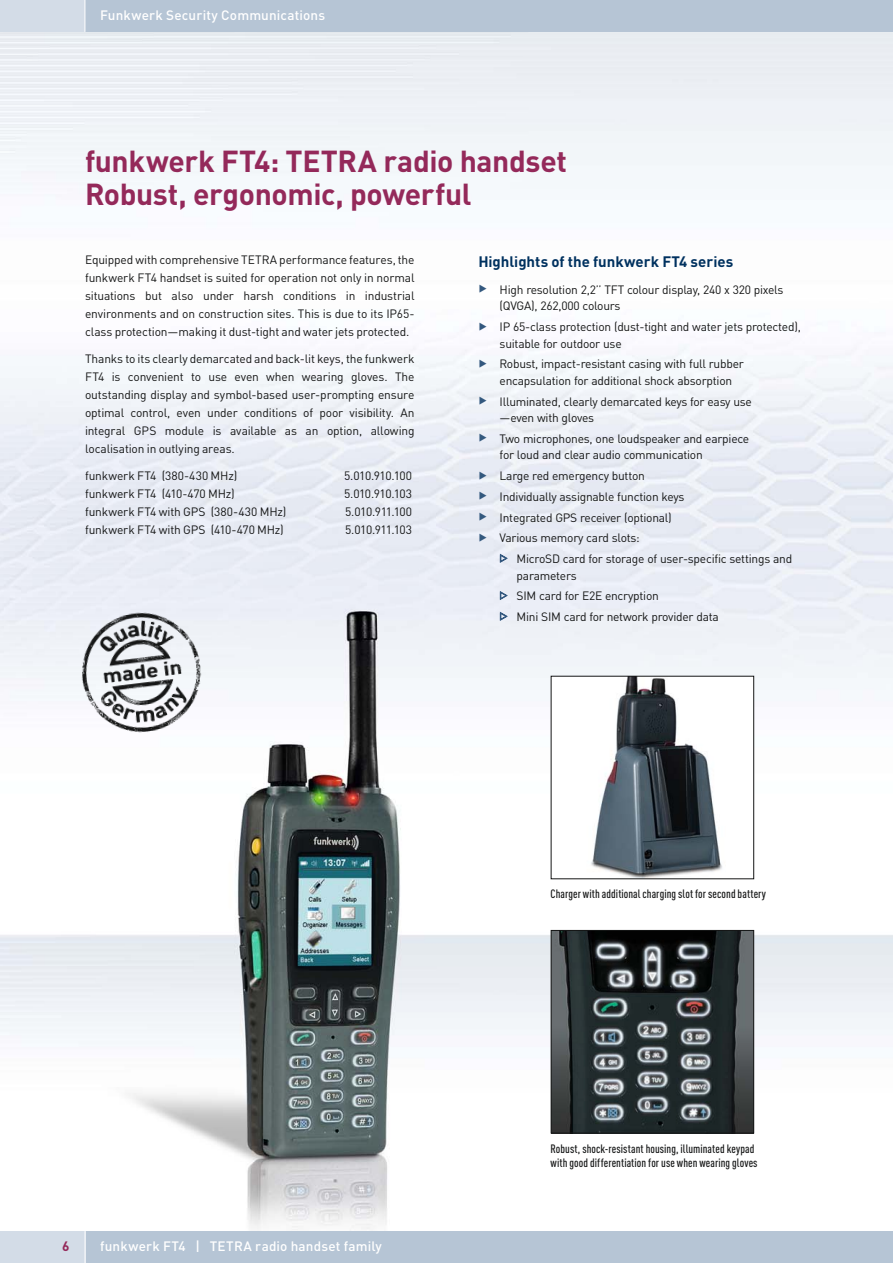
<style>
.page{position:relative;width:893px;height:1263px;background:#fff}
.page>*{position:absolute;margin:0;border:0;box-sizing:border-box;transform-origin:0 0}
.t1{font:700 30px/33px "DIN Pro";letter-spacing:-.01em;color:#94295a}
.t2{font:700 15px "DIN Pro";color:#00315f}
.t3{font:500 13.5px "DIN Pro";letter-spacing:.01em;color:#fff}
.t4{font:700 13.5px "DIN Pro";color:#94295a}
.t5{font:12px/18px "DIN Pro";letter-spacing:-.02em;color:#151616}
.t6{font:500 condensed 12px/14.2px "DIN Pro";letter-spacing:.005em;color:#151616}
.s1{color:#33587e}
</style>
<div class="page">
<img style="left:0;top:32px;width:893px;height:1198px">
<img style="left:71px;top:602px;width:141px;height:141px">
<img style="left:553px;top:932px;width:199px;height:199px">
<div style="left:551px;top:930px;width:203px;height:203px;border:1px solid #151616"></div>
<img style="left:553px;top:678px;width:199px;height:199px">
<div style="left:0;top:0;width:893px;height:32px;background:#b6c5d5"></div>
<div style="left:0;top:0;width:85px;height:32px;background:#d3dce7"></div>
<hr style="left:85px;top:0;width:1px;height:32px;background:#fff">
<div style="left:0;top:1231px;width:893px;height:32px;background:#b6c5d5"></div>
<div style="left:0;top:1231px;width:85px;height:32px;background:#d3dce7"></div>
<hr style="left:85px;top:1231px;width:1px;height:32px;background:#fff">
<svg style="left:500px;top:554px;width:7px;height:8px"></svg>
<svg style="left:500px;top:592px;width:7px;height:7px"></svg>
<svg style="left:500px;top:612px;width:7px;height:8px"></svg>
<p class="t3" style="left:100px;top:10px;width:227px">Funkwerk Security Communications</p>
<h1 class="t1" style="left:85px;top:148px;width:483px">funkwerk FT4: TETRA radio handset<br>Robust, ergonomic, powerful</h1>
<p class="t5" style="left:85px;top:252px;width:331px;text-align:justify">Equipped with comprehensive TETRA performance features, the funkwerk FT4 handset is suited for operation not only in normal situations but also under harsh conditions in industrial environments and on construction sites. This is due to its IP65- class protection—making it dust-tight and water jets protected.</p>
<p class="t5" style="left:85px;top:351px;width:331px;text-align:justify">Thanks to its clearly demarcated and back-lit keys, the funkwerk FT4 is convenient to use even when wearing gloves. The outstanding display and symbol-based user-prompting ensure optimal control, even under conditions of poor visibility. An integral GPS module is available as an option, allowing localisation in outlying areas.</p>
<p class="t5" style="left:85px;top:468px;width:154px">funkwerk FT4 (380-430 MHz)</p>
<p class="t5" style="left:344px;top:468px;width:69px">5.010.910.100</p>
<p class="t5" style="left:85px;top:486px;width:151px">funkwerk FT4 (410-470 MHz)</p>
<p class="t5" style="left:344px;top:486px;width:69px">5.010.910.103</p>
<p class="t5" style="left:85px;top:504px;width:203px">funkwerk FT4 with GPS (380-430 MHz)</p>
<p class="t5" style="left:345px;top:504px;width:68px">5.010.911.100</p>
<p class="t5" style="left:85px;top:522px;width:200px">funkwerk FT4 with GPS (410-470 MHz)</p>
<p class="t5" style="left:345px;top:522px;width:68px">5.010.911.103</p>
<p class="t2" style="left:478px;top:256px;width:256px">Highlights of the funkwerk FT4 series</p>
<p class="t5" style="left:500px;top:283px;width:285px;line-height:16.5px;text-indent:-21px"><span class="s1">◆</span> High resolution 2,2’’ TFT colour display, 240 x 320 pixels (QVGA), 262,000 colours</p>
<p class="t5" style="left:500px;top:320px;width:303px;line-height:16.5px;text-indent:-21px"><span class="s1">◆</span> IP 65-class protection (dust-tight and water jets protected), suitable for outdoor use</p>
<p class="t5" style="left:500px;top:357px;width:246px;line-height:16.5px;text-indent:-21px"><span class="s1">◆</span> Robust, impact-resistant casing with full rubber encapsulation for additional shock absorption</p>
<p class="t5" style="left:500px;top:394px;width:254px;line-height:16.5px;text-indent:-21px"><span class="s1">◆</span> Illuminated, clearly demarcated keys for easy use —even with gloves</p>
<p class="t5" style="left:500px;top:432px;width:251px;line-height:16.5px;text-indent:-21px"><span class="s1">◆</span> Two microphones, one loudspeaker and earpiece for loud and clear audio communication</p>
<p class="t5" style="left:479px;top:468px;width:168px"><span class="s1">◆</span> Large red emergency button</p>
<p class="t5" style="left:479px;top:489px;width:207px"><span class="s1">◆</span> Individually assignable function keys</p>
<p class="t5" style="left:479px;top:510px;width:195px"><span class="s1">◆</span> Integrated GPS receiver (optional)</p>
<p class="t5" style="left:517px;top:529px;width:277px;line-height:20.7px;text-indent:-38px"><span class="s1">◆</span> Various memory card slots:<br>MicroSD card for storage of user-specific settings and</p>
<p class="t5" style="left:517px;top:566px;width:204px;line-height:20.7px">parameters<br>SIM card for E2E encryption<br>Mini SIM card for network provider data</p>
<p class="t4" style="left:62px;top:1241px;width:9px">6</p>
<p class="t3" style="left:100px;top:1241px;width:283px">funkwerk FT4 | TETRA radio handset family</p>
<p class="t6" style="left:551px;top:888px;width:217px">Charger with additional charging slot for second battery</p>
<p class="t6" style="left:551px;top:1143px;width:208px">Robust, shock-resistant housing, illuminated keypad with good differentiation for use when wearing gloves</p>
</div>
